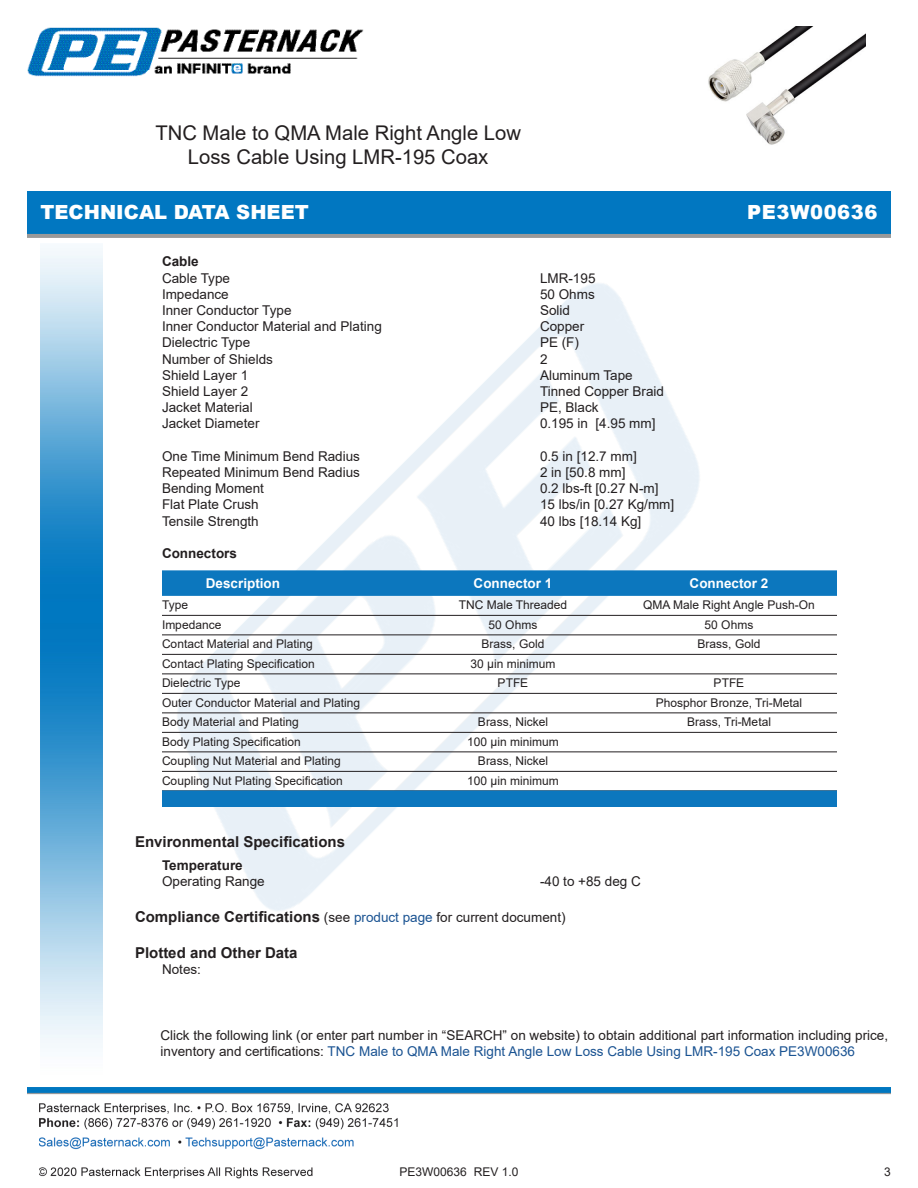
<style>
.page{position:relative;width:918px;height:1188px;background:#fff}
.page>*{position:absolute;margin:0;border:0;box-sizing:border-box;transform-origin:0 0}
.Web_Description_Para{font:20.25px/24.3px "Arial";color:#231f20;text-align:center}
.t1{font:900 19.5px "Arial";color:#fff}
.t2{font:900 19.5px "Arial";letter-spacing:.03em;color:#fff}
.Head1_for_Compliance{font:700 15px "Arial";color:#231f20}
.Head1{font:700 15px "Arial";color:#231f20}
.Specs_Para{font:13.5px "Arial";color:#231f20}
.Description_and_PN_L{font:13.5px/16.2px "Arial";color:#231f20}
.Table_Header_Connect{font:700 13.5px "Arial";color:#fff}
.Head2_after_Head1{font:700 13.5px "Arial";color:#231f20}
.Head2{font:700 13.5px "Arial";color:#231f20}
.Head3{font:700 13.5px "Arial";color:#231f20}
.Table_Body_Connector{font:12px "Arial";color:#231f20}
.s1{font-weight:400;font-size:13.5px}
.s2{font-weight:400;font-size:13.5px;color:#1a5392}
.s3{color:#1a5392}
</style>
<div class="page">
<img style="left:39px;top:1103px;width:359px;height:76px">
<img style="left:40px;top:248px;width:62px;height:800px">
<img style="left:95px;top:248px;width:726px;height:722px">
<img style="left:27px;top:1088px;width:864px;height:7px">
<img style="left:27px;top:191px;width:864px;height:47px">
<img style="left:27px;top:27px;width:337px;height:50px">
<div style="left:162px;top:570px;width:675px;height:26px;background:#0c77be"></div>
<hr style="left:162px;top:615px;width:675px;height:1px;background:#231f20">
<hr style="left:162px;top:635px;width:675px;height:1px;background:#231f20">
<hr style="left:162px;top:654px;width:675px;height:1px;background:#231f20">
<hr style="left:162px;top:674px;width:675px;height:1px;background:#231f20">
<hr style="left:162px;top:693px;width:675px;height:1px;background:#231f20">
<hr style="left:162px;top:713px;width:675px;height:1px;background:#231f20">
<hr style="left:162px;top:732px;width:675px;height:1px;background:#231f20">
<hr style="left:162px;top:752px;width:675px;height:1px;background:#231f20">
<hr style="left:162px;top:771px;width:675px;height:1px;background:#231f20">
<div style="left:162px;top:791px;width:675px;height:16px;background:#0c77be"></div>
<img style="left:708px;top:27px;width:158px;height:118px">
<h1 class="Web_Description_Para" style="left:155px;top:120px;width:367px">TNC Male to QMA Male Right Angle Low<br>Loss Cable Using LMR-195 Coax</h1>
<h2 class="t1" style="left:40px;top:198px;width:270px">TECHNICAL DATA SHEET</h2>
<p class="Head3" style="left:162px;top:252px;width:38px">Cable</p>
<p class="Specs_Para" style="left:162px;top:268px;width:70px">Cable Type</p>
<p class="Specs_Para" style="left:540px;top:268px;width:57px">LMR-195</p>
<p class="Specs_Para" style="left:162px;top:285px;width:68px">Impedance</p>
<p class="Specs_Para" style="left:540px;top:285px;width:56px">50 Ohms</p>
<p class="Specs_Para" style="left:162px;top:301px;width:131px">Inner Conductor Type</p>
<p class="Specs_Para" style="left:540px;top:301px;width:32px">Solid</p>
<p class="Specs_Para" style="left:162px;top:317px;width:221px">Inner Conductor Material and Plating</p>
<p class="Specs_Para" style="left:540px;top:317px;width:46px">Copper</p>
<p class="Specs_Para" style="left:162px;top:333px;width:90px">Dielectric Type</p>
<p class="Specs_Para" style="left:540px;top:333px;width:41px">PE (F)</p>
<p class="Specs_Para" style="left:162px;top:349px;width:113px">Number of Shields</p>
<p class="Specs_Para" style="left:540px;top:349px;width:9px">2</p>
<p class="Specs_Para" style="left:162px;top:366px;width:88px">Shield Layer 1</p>
<p class="Specs_Para" style="left:540px;top:366px;width:94px">Aluminum Tape</p>
<p class="Specs_Para" style="left:162px;top:382px;width:88px">Shield Layer 2</p>
<p class="Specs_Para" style="left:540px;top:382px;width:126px">Tinned Copper Braid</p>
<p class="Specs_Para" style="left:162px;top:398px;width:92px">Jacket Material</p>
<p class="Specs_Para" style="left:540px;top:398px;width:60px">PE, Black</p>
<p class="Specs_Para" style="left:162px;top:414px;width:99px">Jacket Diameter</p>
<p class="Specs_Para" style="left:540px;top:414px;width:117px">0.195 in [4.95 mm]</p>
<p class="Specs_Para" style="left:162px;top:447px;width:200px">One Time Minimum Bend Radius</p>
<p class="Specs_Para" style="left:540px;top:447px;width:98px">0.5 in [12.7 mm]</p>
<p class="Specs_Para" style="left:162px;top:463px;width:200px">Repeated Minimum Bend Radius</p>
<p class="Specs_Para" style="left:540px;top:463px;width:87px">2 in [50.8 mm]</p>
<p class="Specs_Para" style="left:162px;top:479px;width:104px">Bending Moment</p>
<p class="Specs_Para" style="left:540px;top:479px;width:120px">0.2 lbs-ft [0.27 N-m]</p>
<p class="Specs_Para" style="left:162px;top:495px;width:98px">Flat Plate Crush</p>
<p class="Specs_Para" style="left:540px;top:495px;width:136px">15 lbs/in [0.27 Kg/mm]</p>
<p class="Specs_Para" style="left:162px;top:512px;width:98px">Tensile Strength</p>
<p class="Specs_Para" style="left:540px;top:512px;width:103px">40 lbs [18.14 Kg]</p>
<p class="Head2" style="left:162px;top:543px;width:77px">Connectors</p>
<p class="Table_Header_Connect" style="left:206px;top:573px;width:76px">Description</p>
<p class="Table_Header_Connect" style="left:474px;top:573px;width:80px">Connector 1</p>
<p class="Table_Header_Connect" style="left:690px;top:573px;width:80px">Connector 2</p>
<p class="Table_Body_Connector" style="left:162px;top:597px;width:28px">Type</p>
<p class="Table_Body_Connector" style="left:459px;top:597px;width:110px">TNC Male Threaded</p>
<p class="Table_Body_Connector" style="left:643px;top:597px;width:173px">QMA Male Right Angle Push-On</p>
<p class="Table_Body_Connector" style="left:162px;top:616px;width:61px">Impedance</p>
<p class="Table_Body_Connector" style="left:489px;top:616px;width:50px">50 Ohms</p>
<p class="Table_Body_Connector" style="left:705px;top:616px;width:50px">50 Ohms</p>
<p class="Table_Body_Connector" style="left:162px;top:636px;width:152px">Contact Material and Plating</p>
<p class="Table_Body_Connector" style="left:482px;top:636px;width:64px">Brass, Gold</p>
<p class="Table_Body_Connector" style="left:698px;top:636px;width:64px">Brass, Gold</p>
<p class="Table_Body_Connector" style="left:162px;top:655px;width:154px">Contact Plating Specification</p>
<p class="Table_Body_Connector" style="left:471px;top:655px;width:86px">30 µin minimum</p>
<p class="Table_Body_Connector" style="left:162px;top:675px;width:80px">Dielectric Type</p>
<p class="Table_Body_Connector" style="left:498px;top:675px;width:32px">PTFE</p>
<p class="Table_Body_Connector" style="left:714px;top:675px;width:32px">PTFE</p>
<p class="Table_Body_Connector" style="left:162px;top:694px;width:200px">Outer Conductor Material and Plating</p>
<p class="Table_Body_Connector" style="left:656px;top:694px;width:148px">Phosphor Bronze, Tri-Metal</p>
<p class="Table_Body_Connector" style="left:162px;top:714px;width:138px">Body Material and Plating</p>
<p class="Table_Body_Connector" style="left:478px;top:714px;width:72px">Brass, Nickel</p>
<p class="Table_Body_Connector" style="left:687px;top:714px;width:86px">Brass, Tri-Metal</p>
<p class="Table_Body_Connector" style="left:162px;top:733px;width:140px">Body Plating Specification</p>
<p class="Table_Body_Connector" style="left:467px;top:733px;width:93px">100 µin minimum</p>
<p class="Table_Body_Connector" style="left:162px;top:753px;width:180px">Coupling Nut Material and Plating</p>
<p class="Table_Body_Connector" style="left:478px;top:753px;width:72px">Brass, Nickel</p>
<p class="Table_Body_Connector" style="left:162px;top:772px;width:182px">Coupling Nut Plating Specification</p>
<p class="Table_Body_Connector" style="left:467px;top:772px;width:93px">100 µin minimum</p>
<p class="t2" style="left:747px;top:198px;width:132px">PE3W00636</p>
<p class="Head1" style="left:135px;top:831px;width:212px">Environmental Specifications</p>
<p class="Head2_after_Head1" style="left:162px;top:856px;width:82px">Temperature</p>
<p class="Specs_Para" style="left:162px;top:872px;width:104px">Operating Range</p>
<p class="Specs_Para" style="left:540px;top:872px;width:102px">-40 to +85 deg C</p>
<p class="Head1_for_Compliance" style="left:135px;top:906px;width:432px">Compliance Certifications <span class="s1">(see</span> <span class="s2">product page</span> <span class="s1">for current document)</span></p>
<p class="Head1_for_Compliance" style="left:135px;top:942px;width:164px">Plotted and Other Data</p>
<p class="Specs_Para" style="left:162px;top:960px;width:41px">Notes:</p>
<p class="Description_and_PN_L" style="left:160px;top:1027px;width:729px">Click the following link (or enter part number in “SEARCH” on website) to obtain additional part information including price, inventory and certifications: <span class="s3">TNC Male to QMA Male Right Angle Low Loss Cable Using LMR-195 Coax PE3W00636</span></p>
<p class="Table_Body_Connector" style="left:400px;top:1163px;width:120px">PE3W00636 REV 1.0</p>
<p class="Table_Body_Connector" style="left:884px;top:1164px;width:8px">3</p>
</div>
